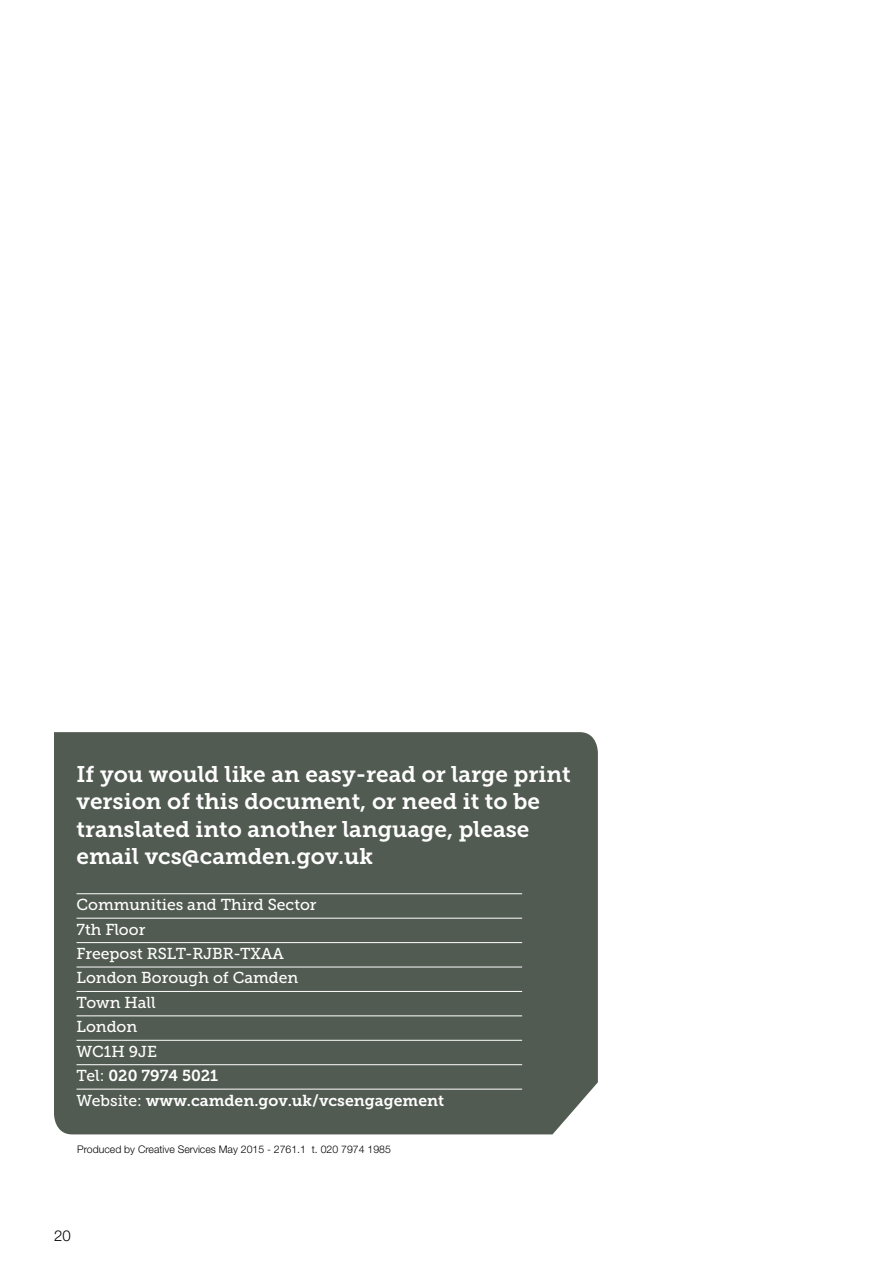
<style>
.page{position:relative;width:893px;height:1263px;background:#fff}
.page>*{position:absolute;margin:0;border:0;box-sizing:border-box;transform-origin:0 0}
.t1{font:22.5px/27px "Museo Slab 700";color:#fff}
.t2{font:15.75px/24.5px "Museo Slab 500";color:#fff}
.t3{font:15.75px/24.5px "Museo Slab 700";color:#fff}
.t4{font:300 15px "Helvetica Neue";color:#000}
.t5{font:300 10.5px "Helvetica Neue";color:#000}
.s1{font-family:"Museo Slab 500"}
</style>
<div class="page">
<div style="left:54px;top:732px;width:544px;height:402px;background:#525b52"></div>
<hr style="left:77px;top:893px;width:445px;height:1px;background:#fff">
<hr style="left:77px;top:918px;width:445px;height:1px;background:#fff">
<hr style="left:77px;top:942px;width:445px;height:1px;background:#fff">
<hr style="left:77px;top:966px;width:445px;height:1px;background:#fff">
<hr style="left:77px;top:991px;width:445px;height:1px;background:#fff">
<hr style="left:77px;top:1015px;width:445px;height:1px;background:#fff">
<hr style="left:77px;top:1040px;width:445px;height:1px;background:#fff">
<hr style="left:77px;top:1064px;width:445px;height:1px;background:#fff">
<hr style="left:77px;top:1089px;width:445px;height:1px;background:#fff">
<p class="t1" style="left:77px;top:761px;width:496px">If you would like an easy-read or large print version of this document, or need it to be translated into another language, please email vcs@camden.gov.uk</p>
<p class="t2" style="left:77px;top:892px;width:241px">Communities and Third Sector<br>7th Floor<br>Freepost RSLT-RJBR-TXAA<br>London Borough of Camden<br>Town Hall<br>London<br>WC1H 9JE</p>
<p class="t3" style="left:77px;top:1063px;width:369px"><span class="s1">Tel:</span> 020 7974 5021<br><span class="s1">Website:</span> www.camden.gov.uk/vcsengagement</p>
<p class="t5" style="left:77px;top:1143px;width:315px">Produced by Creative Services May 2015 - 2761.1 t. 020 7974 1985</p>
<p class="t4" style="left:54px;top:1226px;width:18px">20</p>
</div>
